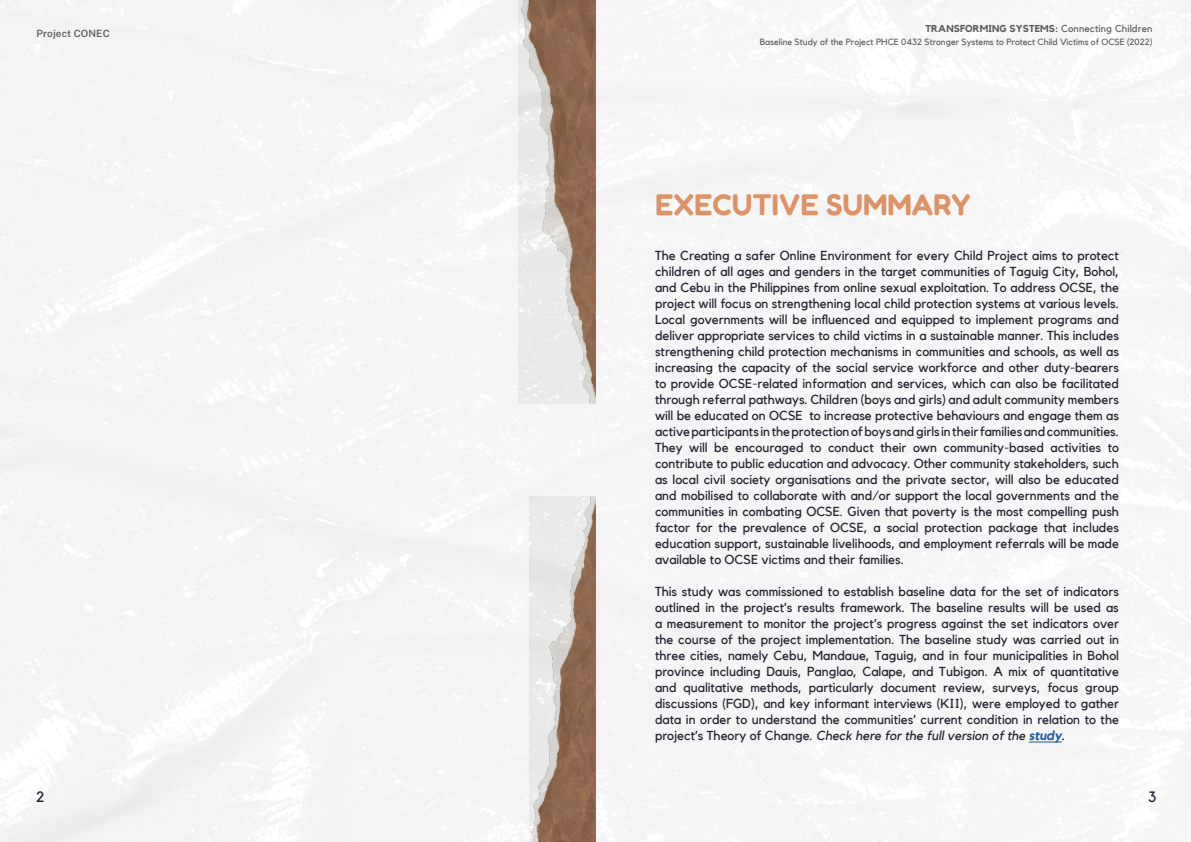
<style>
.page{position:relative;width:1191px;height:842px;background:#f5f5f5}
.page>*{position:absolute;margin:0;border:0;box-sizing:border-box;transform-origin:0 0}
.t1{font:600 30px "Fredoka";color:#dd9366}
.t2{font:15px "Kollektif";color:#232231}
.t3{font:13px/16px "Kollektif";color:#232231;text-align:justify}
.t4{font:700 10px "Kollektif";letter-spacing:.01em;color:#5d5d5d}
.t5{font:600 10px "Public Sans";letter-spacing:.01em;color:#5d5d5d}
.t6{font:9px "Kollektif";color:#5d5d5d}
.s1{font-weight:400}
.s2{font-style:italic}
.s3{font-weight:700;font-style:italic;color:#215e9e}
.s4{font-style:italic;color:#000}
</style>
<div class="page">
<hr style="left:1028px;top:741px;width:34px;height:1px;background:#215e9e">
<img style="left:530px;top:496px;width:65px;height:346px">
<img style="left:519px;top:0;width:76px;height:404px">
<p class="t5" style="left:36px;top:27px;width:75px">Project CONEC</p>
<p class="t4" style="left:925px;top:22px;width:228px">TRANSFORMING SYSTEMS: <span class="s1">Connecting Children</span></p>
<p class="t6" style="left:760px;top:36px;width:394px">Baseline Study of the Project PHCE 0432 Stronger Systems to Protect Child Victims of OCSE (2022)</p>
<h1 class="t1" style="left:655px;top:185px;width:317px">EXECUTIVE SUMMARY</h1>
<p class="t3" style="left:655px;top:247px;width:465px">The Creating a safer Online Environment for every Child Project aims to protect children of all ages and genders in the target communities of Taguig City, Bohol, and Cebu in the Philippines from online sexual exploitation. To address OCSE, the project will focus on strengthening local child protection systems at various levels.<br>Local governments will be influenced and equipped to implement programs and deliver appropriate services to child victims in a sustainable manner. This includes strengthening child protection mechanisms in communities and schools, as well as increasing the capacity of the social service workforce and other duty-bearers to provide OCSE-related information and services, which can also be facilitated through referral pathways. Children (boys and girls) and adult community members will be educated on OCSE to increase protective behaviours and engage them as active participants in the protection of boys and girls in their families and communities.<br>They will be encouraged to conduct their own community-based activities to contribute to public education and advocacy. Other community stakeholders, such as local civil society organisations and the private sector, will also be educated and mobilised to collaborate with and/or support the local governments and the communities in combating OCSE. Given that poverty is the most compelling push factor for the prevalence of OCSE, a social protection package that includes education support, sustainable livelihoods, and employment referrals will be made available to OCSE victims and their families.</p>
<p class="t3" style="left:655px;top:583px;width:465px">This study was commissioned to establish baseline data for the set of indicators outlined in the project’s results framework. The baseline results will be used as a measurement to monitor the project’s progress against the set indicators over the course of the project implementation. The baseline study was carried out in three cities, namely Cebu, Mandaue, Taguig, and in four municipalities in Bohol province including Dauis, Panglao, Calape, and Tubigon. A mix of quantitative and qualitative methods, particularly document review, surveys, focus group discussions (FGD), and key informant interviews (KII), were employed to gather data in order to understand the communities’ current condition in relation to the project’s Theory of Change. <span class="s2">Check here for the full version of the</span> <span class="s3">study</span><span class="s4">.</span></p>
<p class="t2" style="left:36px;top:788px;width:10px">2</p>
<p class="t2" style="left:1148px;top:788px;width:10px">3</p>
</div>
